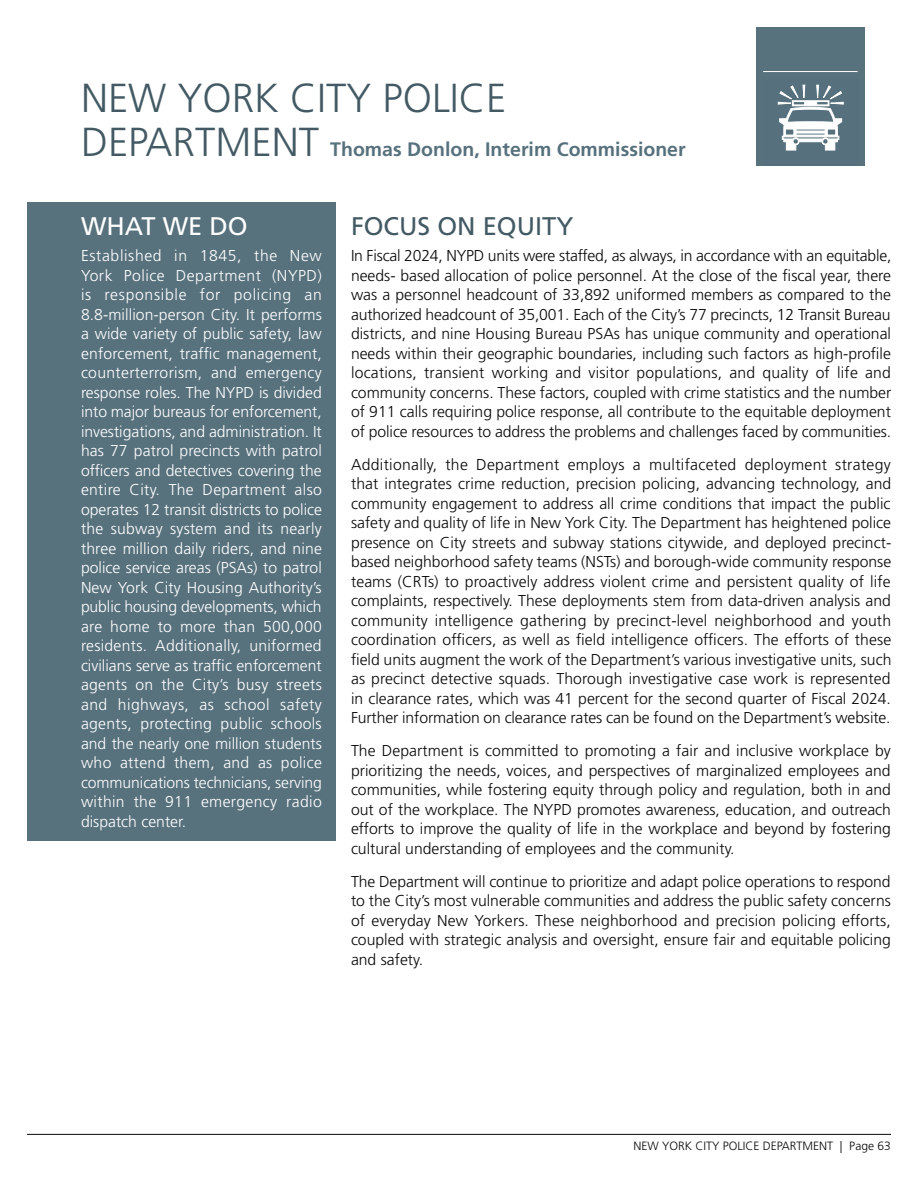
<style>
.page{position:relative;width:918px;height:1188px;background:#fff}
.page>*{position:absolute;margin:0;border:0;box-sizing:border-box;transform-origin:0 0}
.t1{font:300 40.5px "Frutiger LT Std";color:#435a64}
.Headings{font:25.5px "Frutiger LT Std";color:#435a64}
.Heading__What_We_Do{font:25.5px "Frutiger LT Std";color:#fff}
.t2{font:700 19.5px "Frutiger LT Std";color:#57717d}
.Paragraph_Text{font:300 15.75px/19.5px "Frutiger LT Std";letter-spacing:-.005em;color:#09090b;text-align:justify}
.Paragraph_Text__What_We_Do{font:300 15.75px/19.5px "Frutiger LT Std";letter-spacing:.02em;color:#fff;text-align:justify}
.t3{font:300 12px "Frutiger LT Std";color:#09090b}
.s1{font-weight:300;font-size:40.5px;color:#435a64}
</style>
<div class="page">
<hr style="left:27px;top:1134px;width:864px;height:1px;background:#09090b">
<div style="left:756px;top:27px;width:108px;height:139px;background:#57717d"></div>
<svg style="left:777px;top:84px;width:67px;height:67px"></svg>
<hr style="left:763px;top:71px;width:95px;height:1px;background:#fff">
<div style="left:27px;top:202px;width:309px;height:639px;background:#57717d"></div>
<h1 class="t1" style="left:81px;top:75px;width:427px">NEW YORK CITY POLICE</h1>
<p class="t2" style="left:81px;top:137px;width:606px"><span class="s1">DEPARTMENT</span> Thomas Donlon, Interim Commissioner</p>
<p class="Heading__What_We_Do" style="left:81px;top:211px;width:168px">WHAT WE DO</p>
<p class="Paragraph_Text__What_We_Do" style="left:81px;top:246px;width:243px">Established in 1845, the New York Police Department (NYPD) is responsible for policing an 8.8-million-person City. It performs a wide variety of public safety, law enforcement, traffic management, counterterrorism, and emergency response roles. The NYPD is divided into major bureaus for enforcement, investigations, and administration. It has 77 patrol precincts with patrol officers and detectives covering the entire City. The Department also operates 12 transit districts to police the subway system and its nearly three million daily riders, and nine police service areas (PSAs) to patrol New York City Housing Authority’s public housing developments, which are home to more than 500,000 residents. Additionally, uniformed civilians serve as traffic enforcement agents on the City’s busy streets and highways, as school safety agents, protecting public schools and the nearly one million students who attend them, and as police communications technicians, serving within the 911 emergency radio dispatch center.</p>
<p class="Headings" style="left:351px;top:211px;width:224px">FOCUS ON EQUITY</p>
<p class="Paragraph_Text" style="left:351px;top:246px;width:542px">In Fiscal 2024, NYPD units were staffed, as always, in accordance with an equitable, needs- based allocation of police personnel. At the close of the fiscal year, there was a personnel headcount of 33,892 uniformed members as compared to the authorized headcount of 35,001. Each of the City’s 77 precincts, 12 Transit Bureau districts, and nine Housing Bureau PSAs has unique community and operational needs within their geographic boundaries, including such factors as high-profile locations, transient working and visitor populations, and quality of life and community concerns. These factors, coupled with crime statistics and the number of 911 calls requiring police response, all contribute to the equitable deployment of police resources to address the problems and challenges faced by communities.</p>
<p class="Paragraph_Text" style="left:351px;top:455px;width:542px">Additionally, the Department employs a multifaceted deployment strategy that integrates crime reduction, precision policing, advancing technology, and community engagement to address all crime conditions that impact the public safety and quality of life in New York City. The Department has heightened police presence on City streets and subway stations citywide, and deployed precinct&shy;based neighborhood safety teams (NSTs) and borough-wide community response teams (CRTs) to proactively address violent crime and persistent quality of life complaints, respectively. These deployments stem from data-driven analysis and community intelligence gathering by precinct-level neighborhood and youth coordination officers, as well as field intelligence officers. The efforts of these field units augment the work of the Department’s various investigative units, such as precinct detective squads. Thorough investigative case work is represented in clearance rates, which was 41 percent for the second quarter of Fiscal 2024.<br>Further information on clearance rates can be found on the Department’s website.</p>
<p class="Paragraph_Text" style="left:351px;top:741px;width:542px">The Department is committed to promoting a fair and inclusive workplace by prioritizing the needs, voices, and perspectives of marginalized employees and communities, while fostering equity through policy and regulation, both in and out of the workplace. The NYPD promotes awareness, education, and outreach efforts to improve the quality of life in the workplace and beyond by fostering cultural understanding of employees and the community.</p>
<p class="Paragraph_Text" style="left:351px;top:872px;width:541px">The Department will continue to prioritize and adapt police operations to respond to the City’s most vulnerable communities and address the public safety concerns of everyday New Yorkers. These neighborhood and precision policing efforts, coupled with strategic analysis and oversight, ensure fair and equitable policing and safety.</p>
<p class="t3" style="left:633px;top:1139px;width:259px">NEW YORK CITY POLICE DEPARTMENT | Page 63</p>
</div>
